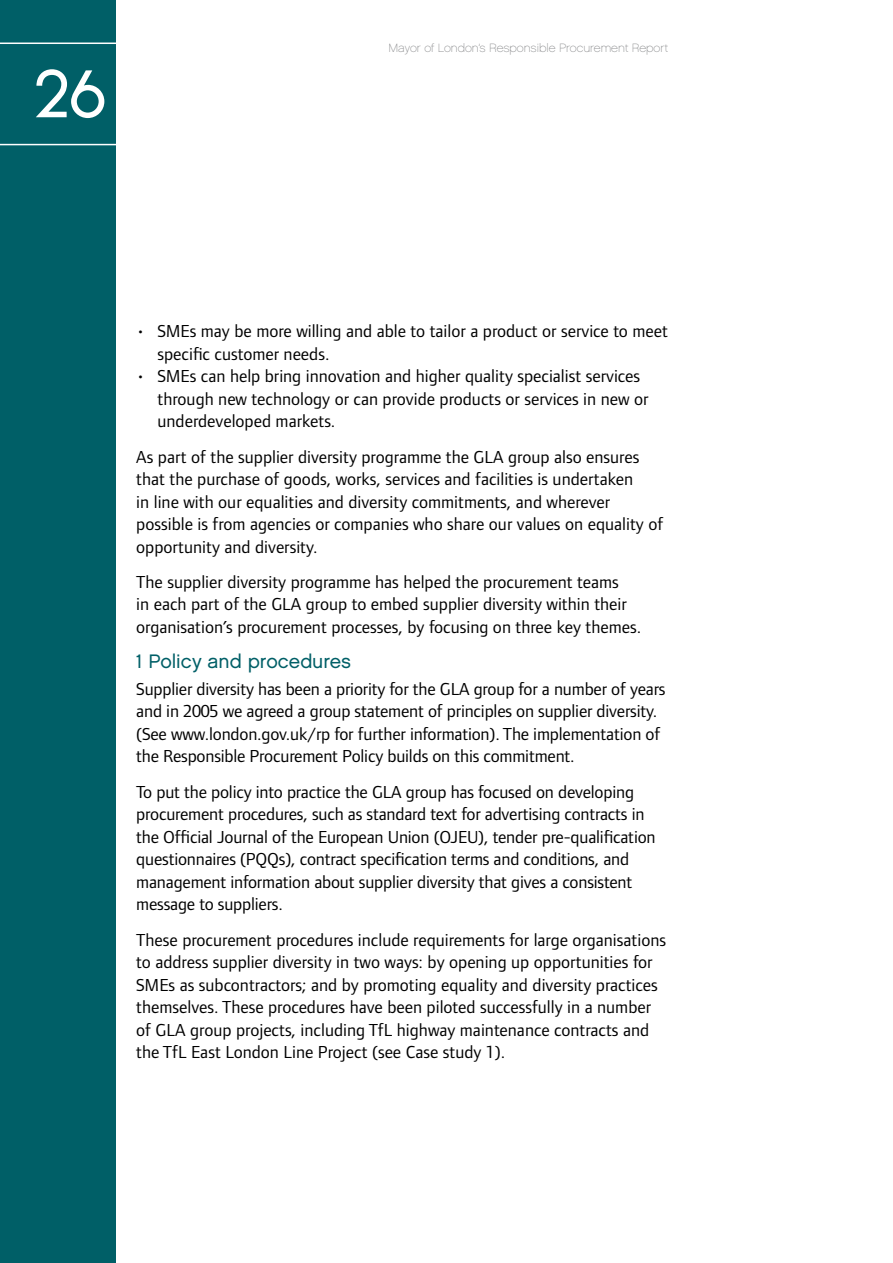
<style>
.page{position:relative;width:893px;height:1263px;background:#fff}
.page>*{position:absolute;margin:0;border:0;box-sizing:border-box;transform-origin:0 0}
.t1{font:67.5px "Chalet London Nineteen Seventy";color:#fff}
.t2{font:19.5px "Chalet London Nineteen Sixty";color:#005f67}
.t3{font:18px/22.5px "Foundry Form Sans";color:#000}
.t4{font:12px "Chalet Paris Nineteen Sixty";color:#87888a}
</style>
<div class="page">
<div style="left:0;top:0;width:115px;height:1263px;background:#005f67"></div>
<svg style="left:0;top:43px;width:116px;height:102px"></svg>
<h1 class="t1" style="left:35px;top:53px;width:73px">26</h1>
<p class="t4" style="left:388px;top:40px;width:281px">Mayor of London’s Responsible Procurement Report</p>
<p class="t3" style="left:158px;top:320px;width:512px;text-indent:-21px">• SMEs may be more willing and able to tailor a product or service to meet specific customer needs.</p>
<p class="t3" style="left:158px;top:365px;width:492px;text-indent:-21px">• SMEs can help bring innovation and higher quality specialist services through new technology or can provide products or services in new or underdeveloped markets.</p>
<p class="t3" style="left:136px;top:445px;width:528px">As part of the supplier diversity programme the GLA group also ensures that the purchase of goods, works, services and facilities is undertaken<br>in line with our equalities and diversity commitments, and wherever possible is from agencies or companies who share our values on equality of opportunity and diversity.</p>
<p class="t3" style="left:136px;top:570px;width:506px">The supplier diversity programme has helped the procurement teams<br>in each part of the GLA group to embed supplier diversity within their organisation’s procurement processes, by focusing on three key themes.</p>
<p class="t2" style="left:136px;top:649px;width:216px">1 Policy and procedures</p>
<p class="t3" style="left:136px;top:677px;width:531px">Supplier diversity has been a priority for the GLA group for a number of years and in 2005 we agreed a group statement of principles on supplier diversity. (See www.london.gov.uk/rp for further information). The implementation of the Responsible Procurement Policy builds on this commitment.</p>
<p class="t3" style="left:136px;top:780px;width:521px">To put the policy into practice the GLA group has focused on developing procurement procedures, such as standard text for advertising contracts in the Official Journal of the European Union (OJEU), tender pre-qualification questionnaires (PQQs), contract specification terms and conditions, and management information about supplier diversity that gives a consistent message to suppliers.</p>
<p class="t3" style="left:136px;top:928px;width:531px">These procurement procedures include requirements for large organisations to address supplier diversity in two ways: by opening up opportunities for SMEs as subcontractors; and by promoting equality and diversity practices themselves. These procedures have been piloted successfully in a number of GLA group projects, including TfL highway maintenance contracts and the TfL East London Line Project (see Case study 1).</p>
</div>
